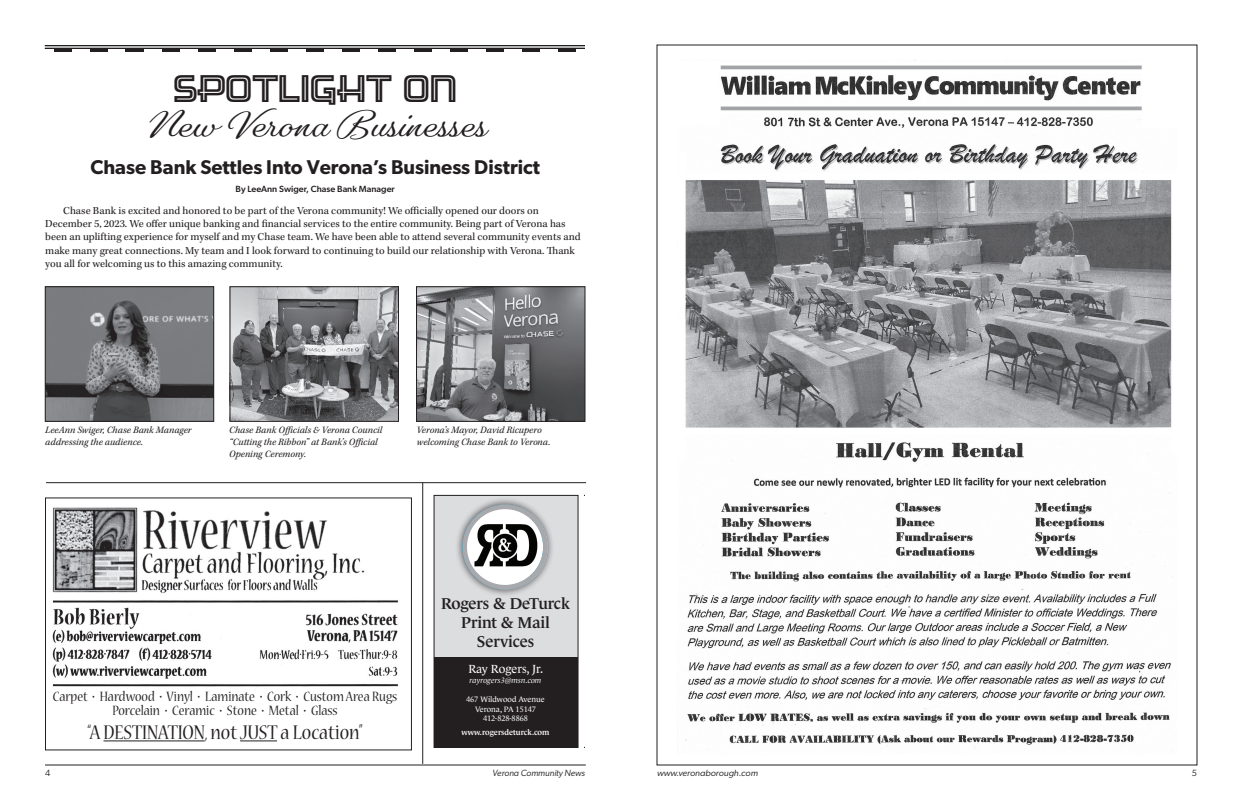
<style>
.page{position:relative;width:1242px;height:810px;background:#fff}
.page>*{position:absolute;margin:0;border:0;box-sizing:border-box;transform-origin:0 0}
.Main_Head{font:37px "Hotel";letter-spacing:-.01em;color:#231f20}
.Main_Head-2{font:700 35px "Gautreaux";color:#231f20}
.t1{font:22px "Nueva";letter-spacing:-.005em;color:#231f20;scale:.85 1}
.Main_Head-3{font:600 20px "Gibson";color:#231f20}
.t2{font:600 16px/19px "Le Monde Journal Std";letter-spacing:-.01em;color:#231f20;text-align:center}
.t3{font:15px/14px "Nueva";color:#231f20;text-align:center;scale:.85 1}
.t4{font:12px "Le Monde Journal Std";color:#fff}
.text{font:11px/13.2px "Kepler Std";color:#231f20}
.Captions{font:italic 10px/12px "Kepler Std";color:#231f20}
.Byline{font:500 9px "Gibson";color:#231f20}
.t5{font:italic 9px "Gibson";color:#231f20;scale:1.05 1}
.t6{font:italic 9px "Gibson";color:#231f20}
.t7{font:9px "Gibson";color:#231f20}
.t8{font:8px/9.6px "Le Monde Journal Std";color:#fff;text-align:center}
.t9{font:600 8px "Le Monde Journal Std";color:#fff}
.t10{font:italic 8px "Le Monde Journal Std";color:#fff}
</style>
<div class="page">
<hr style="left:45px;top:45px;width:540px;height:4px;background:#b6b5b5">
<hr style="left:45px;top:45px;width:540px;height:1px;background:#231f20">
<hr style="left:45px;top:48px;width:540px;height:1px;background:#231f20">
<hr style="left:54px;top:49px;width:18px;height:3px;background:#231f20">
<hr style="left:90px;top:49px;width:18px;height:3px;background:#231f20">
<hr style="left:126px;top:49px;width:18px;height:3px;background:#231f20">
<hr style="left:162px;top:49px;width:18px;height:3px;background:#231f20">
<hr style="left:198px;top:49px;width:18px;height:3px;background:#231f20">
<hr style="left:234px;top:49px;width:18px;height:3px;background:#231f20">
<hr style="left:270px;top:49px;width:18px;height:3px;background:#231f20">
<hr style="left:306px;top:49px;width:18px;height:3px;background:#231f20">
<hr style="left:342px;top:49px;width:18px;height:3px;background:#231f20">
<hr style="left:378px;top:49px;width:18px;height:3px;background:#231f20">
<hr style="left:414px;top:49px;width:18px;height:3px;background:#231f20">
<hr style="left:450px;top:49px;width:18px;height:3px;background:#231f20">
<hr style="left:486px;top:49px;width:18px;height:3px;background:#231f20">
<hr style="left:522px;top:49px;width:18px;height:3px;background:#231f20">
<hr style="left:558px;top:49px;width:18px;height:3px;background:#231f20">
<hr style="left:45px;top:764px;width:541px;height:2px;background:#231f20">
<img style="left:685px;top:60px;width:488px;height:691px">
<hr style="left:46px;top:482px;width:540px;height:1px;background:#231f20">
<hr style="left:422px;top:483px;width:1px;height:281px;background:#231f20">
<img style="left:47px;top:288px;width:165px;height:132px">
<div style="left:45px;top:286px;width:169px;height:136px;border:1px solid #231f20"></div>
<img style="left:232px;top:288px;width:165px;height:132px">
<div style="left:230px;top:286px;width:169px;height:136px;border:1px solid #231f20"></div>
<img style="left:418px;top:288px;width:165px;height:132px">
<div style="left:416px;top:286px;width:169px;height:136px;border:1px solid #231f20"></div>
<img style="left:52px;top:507px;width:346px;height:234px">
<hr style="left:104px;top:741px;width:101px;height:1px;background:#231f20">
<hr style="left:240px;top:741px;width:37px;height:1px;background:#231f20">
<div style="left:45px;top:497px;width:367px;height:253px;border:1px solid #231f20"></div>
<div style="left:434px;top:495px;width:144px;height:252px;background:#dcdddf"></div>
<div style="left:434px;top:495px;width:145px;height:253px;border:1px solid #231f20"></div>
<div style="left:434px;top:657px;width:144px;height:90px;background:#231f20"></div>
<div style="left:455px;top:497px;width:100px;height:100px;background:#231f20;opacity:.75"></div>
<img style="left:462px;top:505px;width:86px;height:84px;border-radius:43px">
<div style="left:462px;top:505px;width:86px;height:84px;border:5px solid #a8a9ad;border-radius:50%"></div>
<p class="Main_Head" style="left:174px;top:69px;width:285px">SPOTLIGHT ON</p>
<p class="Main_Head-2" style="left:145px;top:103px;width:342px">New Verona Businesses</p>
<p class="Main_Head-3" style="left:90px;top:155px;width:451px">Chase Bank Settles Into Verona’s Business District</p>
<p class="Byline" style="left:236px;top:183px;width:161px">By LeeAnn Swiger, Chase Bank Manager</p>
<p class="text" style="left:45px;top:204px;width:537px;text-indent:18px">Chase Bank is excited and honored to be part of the Verona community! We officially opened our doors on December 5, 2023. We offer unique banking and financial services to the entire community. Being part of Verona has been an uplifting experience for myself and my Chase team. We have been able to attend several community events and make many great connections. My team and I look forward to continuing to build our relationship with Verona. Thank you all for welcoming us to this amazing community.</p>
<p class="Captions" style="left:45px;top:425px;width:148px">LeeAnn Swiger, Chase Bank Manager addressing the audience.</p>
<p class="Captions" style="left:229px;top:425px;width:155px">Chase Bank Officials &amp; Verona Council “Cutting the Ribbon” at Bank’s Official<br>Opening Ceremony.</p>
<p class="Captions" style="left:417px;top:425px;width:135px">Verona’s Mayor, David Ricupero welcoming Chase Bank to Verona.</p>
<p class="t3" style="left:53px;top:690px;width:407px">Carpet • Hardwood • Vinyl • Laminate • Cork • Custom Area Rugs<br>Porcelain • Ceramic • Stone • Metal • Glass</p>
<p class="t1" style="left:87px;top:722px;width:325px">“A DESTINATION, not JUST a Location”</p>
<p class="t2" style="left:441px;top:594px;width:131px">Rogers &amp; DeTurck<br>Print &amp; Mail<br>Services</p>
<p class="t4" style="left:468px;top:662px;width:76px">Ray Rogers, Jr.</p>
<p class="t10" style="left:469px;top:675px;width:74px">rayrogers3@msn.com</p>
<p class="t8" style="left:466px;top:694px;width:80px">467 Wildwood Avenue<br>Verona, PA 15147<br>412-828-8868</p>
<p class="t9" style="left:462px;top:728px;width:89px">www.rogersdeturck.com</p>
<p class="t7" style="left:45px;top:768px;width:7px">4</p>
<p class="t6" style="left:493px;top:768px;width:94px">Verona Community News</p>
<p class="t5" style="left:657px;top:768px;width:98px">www.veronaborough.com</p>
<p class="t7" style="left:1192px;top:768px;width:7px">5</p>
</div>
